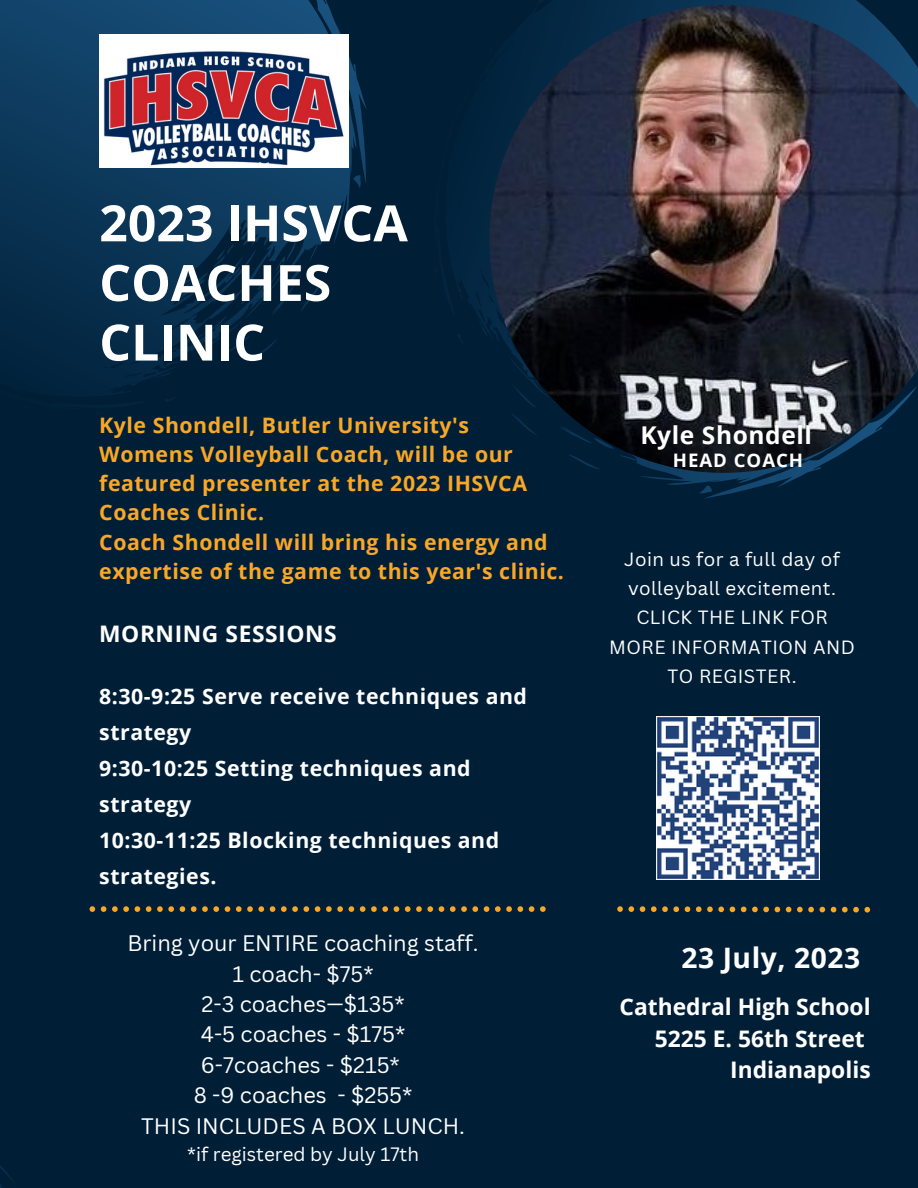
<style>
.page{position:relative;width:918px;height:1188px;background:#001f37}
.page>*{position:absolute;margin:0;border:0;box-sizing:border-box;transform-origin:0 0}
.t1{font:700 50.1px/59.7px "Open Sans";color:#fff}
.t2{font:700 28.2px "Open Sans";letter-spacing:.02em;color:#fff}
.t3{font:700 24.45px "Open Sans";letter-spacing:.025em;color:#fff}
.t4{font:700 22.8px "Open Sans";color:#fff}
.t5{font:700 22.8px "Open Sans";letter-spacing:.025em;color:#fff}
.t6{font:21.9px "Canva Sans";color:#fff}
.t7{font:700 21.3px/29.2px "Open Sans";letter-spacing:.025em;color:#f9a727}
.t8{font:700 21.3px/36px "Open Sans";letter-spacing:.025em;color:#fff}
.t9{font:18.9px "Canva Sans";color:#fff}
.t10{font:18.6px/29.2px "Canva Sans";letter-spacing:.025em;color:#fff;text-align:center}
.t11{font:700 18.6px "Open Sans";letter-spacing:.05em;color:#fff}
</style>
<div class="page">
<svg style="left:458px;top:0;width:404px;height:499px"></svg>
<img style="left:489px;top:5px;width:429px;height:468px">
<svg style="left:0;top:0;width:367px;height:401px"></svg>
<svg style="left:617px;top:906px;width:253px;height:7px"></svg>
<img style="left:99px;top:35px;width:250px;height:133px">
<svg style="left:90px;top:906px;width:456px;height:6px"></svg>
<img style="left:656px;top:716px;width:164px;height:163px">
<p class="t1" style="left:99px;top:192px;width:310px">2023 IHSVCA</p>
<p class="t1" style="left:99px;top:252px;width:233px">COACHES<br>CLINIC</p>
<p class="t7" style="left:99px;top:410px;width:429px">Kyle Shondell, Butler University's<br>Womens Volleyball Coach, will be our featured presenter at the 2023 IHSVCA<br>Coaches Clinic.</p>
<p class="t7" style="left:99px;top:527px;width:466px">Coach Shondell will bring his energy and expertise of the game to this year's clinic.</p>
<p class="t5" style="left:99px;top:617px;width:239px">MORNING SESSIONS</p>
<p class="t8" style="left:99px;top:677px;width:429px">8:30-9:25 Serve receive techniques and strategy</p>
<p class="t8" style="left:99px;top:749px;width:373px">9:30-10:25 Setting techniques and strategy</p>
<p class="t8" style="left:99px;top:821px;width:402px">10:30-11:25 Blocking techniques and strategies.</p>
<p class="t6" style="left:127px;top:928px;width:353px">Bring your ENTIRE coaching staff.</p>
<p class="t6" style="left:232px;top:958px;width:143px">1 coach- $75*</p>
<p class="t6" style="left:201px;top:989px;width:205px">2-3 coaches—$135*</p>
<p class="t6" style="left:201px;top:1019px;width:206px">4-5 coaches - $175*</p>
<p class="t6" style="left:201px;top:1049px;width:201px">6-7coaches - $215*</p>
<p class="t6" style="left:194px;top:1080px;width:220px">8 -9 coaches - $255*</p>
<p class="t6" style="left:141px;top:1110px;width:325px">THIS INCLUDES A BOX LUNCH.</p>
<p class="t9" style="left:187px;top:1140px;width:233px">*if registered by July 17th</p>
<p class="t3" style="left:640px;top:418px;width:173px">Kyle Shondell</p>
<p class="t11" style="left:673px;top:447px;width:132px">HEAD COACH</p>
<p class="t10" style="left:609px;top:544px;width:247px">Join us for a full day of volleyball excitement.<br>CLICK THE LINK FOR<br>MORE INFORMATION AND<br>TO REGISTER.</p>
<p class="t2" style="left:682px;top:938px;width:180px">23 July, 2023</p>
<p class="t4" style="left:620px;top:991px;width:253px">Cathedral High School</p>
<p class="t4" style="left:655px;top:1023px;width:211px">5225 E. 56th Street</p>
<p class="t4" style="left:730px;top:1054px;width:142px">Indianapolis</p>
</div>
